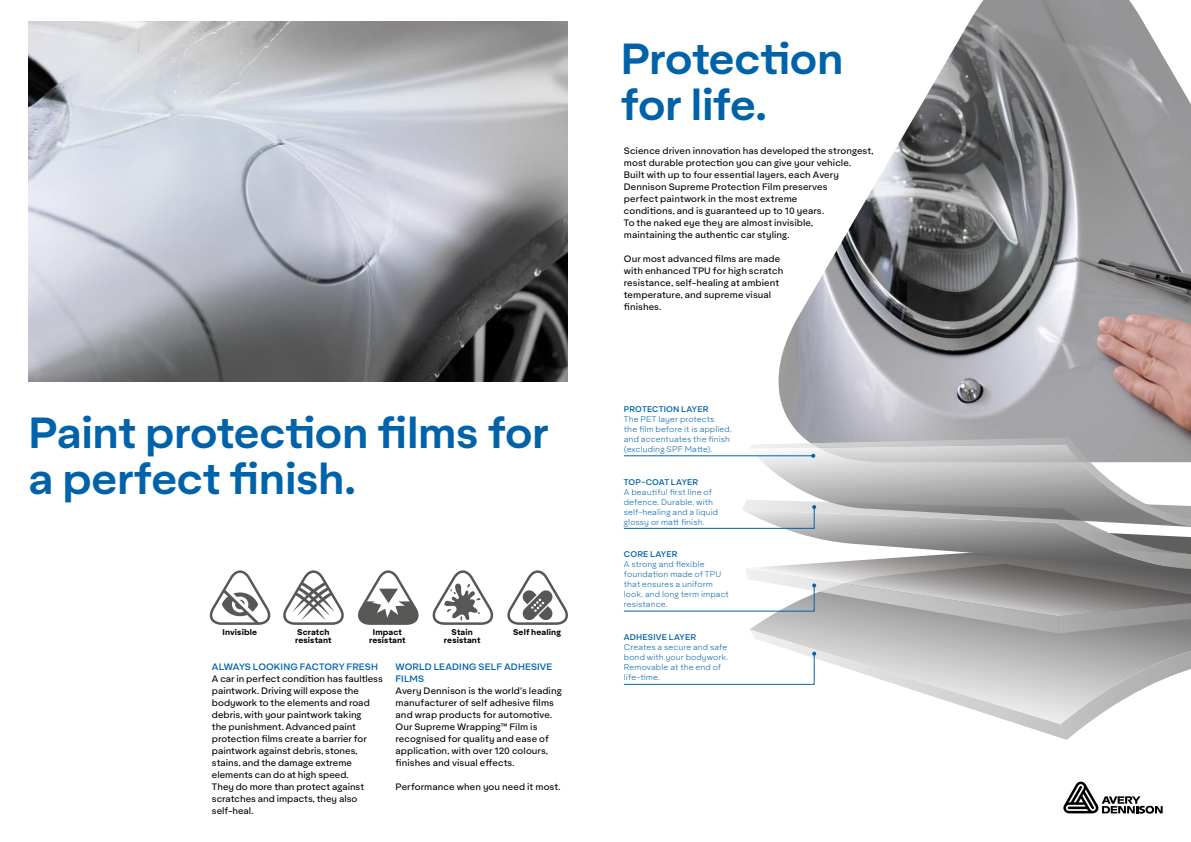
<style>
.page{position:relative;width:1191px;height:842px;background:#fff}
.page>*{position:absolute;margin:0;border:0;box-sizing:border-box;transform-origin:0 0}
.t1{font:600 42px/46px "Aktifo A";letter-spacing:-.01em;color:#0063a9}
.Body_Copy_Book_10_12{font:9px/12px "Aktifo A";letter-spacing:.005em;color:#000}
.Body_Copy_Book_10_12-2{font:500 9px/12px "Aktifo A";letter-spacing:.015em;color:#0063a9}
.Body_Copy_Book_10_12-3{font:300 8px/10px "Aktifo A";letter-spacing:.01em;color:#0063a9}
.Body_Copy_Book_10_12-4{font:700 8px/8px "Aktifo A";letter-spacing:.015em;color:#000;text-align:center}
.Body_Copy_Book_10_12-5{font:500 8px "Aktifo A";letter-spacing:.02em;color:#0063a9}
</style>
<div class="page">
<img style="left:778px;top:0;width:413px;height:438px">
<img style="left:28px;top:22px;width:539px;height:360px">
<svg style="left:432px;top:570px;width:62px;height:55px"></svg>
<svg style="left:507px;top:570px;width:61px;height:55px"></svg>
<svg style="left:283px;top:570px;width:61px;height:55px"></svg>
<svg style="left:358px;top:570px;width:61px;height:55px"></svg>
<svg style="left:209px;top:570px;width:62px;height:55px"></svg>
<svg style="left:623px;top:438px;width:568px;height:302px"></svg>
<svg style="left:1063px;top:781px;width:99px;height:33px"></svg>
<p class="t1" style="left:28px;top:409px;width:522px">Paint protection films for a perfect finish.</p>
<p class="Body_Copy_Book_10_12-4" style="left:222px;top:628px;width:36px">Invisible</p>
<p class="Body_Copy_Book_10_12-4" style="left:369px;top:628px;width:38px">Impact resistant</p>
<p class="Body_Copy_Book_10_12-4" style="left:444px;top:628px;width:38px">Stain resistant</p>
<p class="Body_Copy_Book_10_12-4" style="left:513px;top:628px;width:49px">Self healing</p>
<p class="Body_Copy_Book_10_12-4" style="left:295px;top:628px;width:38px;text-align:left">Scratch resistant</p>
<p class="Body_Copy_Book_10_12-2" style="left:212px;top:660px;width:167px">ALWAYS LOOKING FACTORY FRESH</p>
<p class="Body_Copy_Book_10_12" style="left:212px;top:672px;width:172px">A car in perfect condition has faultless paintwork. Driving will expose the bodywork to the elements and road debris, with your paintwork taking<br>the punishment. Advanced paint protection films create a barrier for paintwork against debris, stones, stains, and the damage extreme elements can do at high speed.<br>They do more than protect against scratches and impacts, they also self-heal.</p>
<p class="Body_Copy_Book_10_12-2" style="left:395px;top:660px;width:158px">WORLD LEADING SELF ADHESIVE<br>FILMS</p>
<p class="Body_Copy_Book_10_12" style="left:395px;top:684px;width:168px">Avery Dennison is the world’s leading manufacturer of self adhesive films and wrap products for automotive.<br>Our Supreme Wrapping™ Film is recognised for quality and ease of application, with over 120 colours, finishes and visual effects.</p>
<p class="Body_Copy_Book_10_12" style="left:395px;top:780px;width:166px">Performance when you need it most.</p>
<p class="t1" style="left:621px;top:35px;width:224px">Protection for life.</p>
<p class="Body_Copy_Book_10_12" style="left:624px;top:144px;width:251px">Science driven innovation has developed the strongest, most durable protection you can give your vehicle.<br>Built with up to four essential layers, each Avery Dennison Supreme Protection Film preserves<br>perfect paintwork in the most extreme<br>conditions, and is guaranteed up to 10 years.<br>To the naked eye they are almost invisible,<br>maintaining the authentic car styling.</p>
<p class="Body_Copy_Book_10_12" style="left:624px;top:252px;width:161px">Our most advanced films are made with enhanced TPU for high scratch resistance, self-healing at ambient temperature, and supreme visual finishes.</p>
<p class="Body_Copy_Book_10_12-5" style="left:624px;top:404px;width:86px">PROTECTION LAYER</p>
<p class="Body_Copy_Book_10_12-3" style="left:624px;top:414px;width:109px">The PET layer protects<br>the film before it is applied, and accentuates the finish (excluding SPF Matte).</p>
<p class="Body_Copy_Book_10_12-5" style="left:624px;top:477px;width:76px">TOP-COAT LAYER</p>
<p class="Body_Copy_Book_10_12-3" style="left:624px;top:487px;width:96px">A beautiful first line of defence. Durable, with self-healing and a liquid glossy or matt finish.</p>
<p class="Body_Copy_Book_10_12-5" style="left:624px;top:549px;width:55px">CORE LAYER</p>
<p class="Body_Copy_Book_10_12-3" style="left:624px;top:559px;width:107px">A strong and flexible foundation made of TPU that ensures a uniform look, and long term impact resistance.</p>
<p class="Body_Copy_Book_10_12-5" style="left:624px;top:632px;width:74px">ADHESIVE LAYER</p>
<p class="Body_Copy_Book_10_12-3" style="left:624px;top:642px;width:106px">Creates a secure and safe bond with your bodywork.<br>Removable at the end of life-time.</p>
</div>
